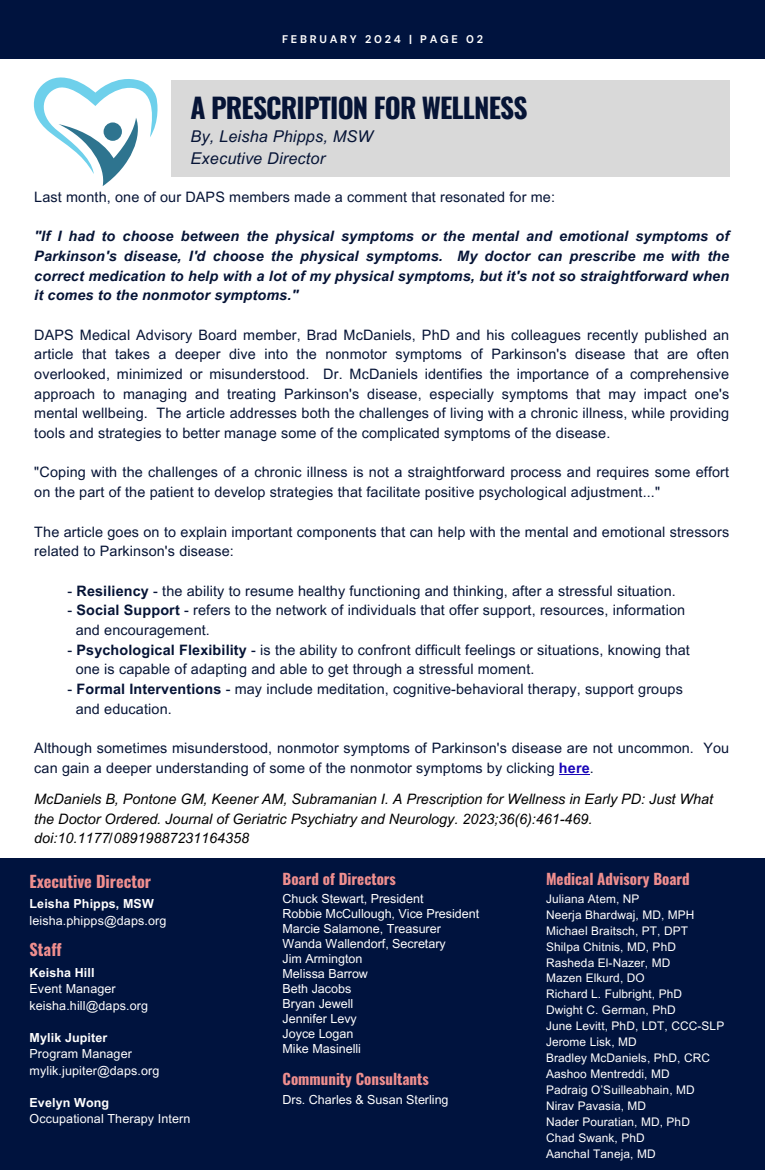
<style>
.page{position:relative;width:765px;height:1170px;background:#fff}
.page>*{position:absolute;margin:0;border:0;box-sizing:border-box;transform-origin:0 0}
.t1{font:700 27.5px "Oswald";letter-spacing:-.03em;color:#061436}
.t2{font:italic 16.25px/22.5px "Arial MT Pro";letter-spacing:.01em;color:#061436}
.t3{font:700 16.25px "Oswald";color:#ef8e8e}
.t4{font:700 15px "Oswald";color:#ef8e8e}
.t5{font:14.38px/19.8px "Arial MT Pro";letter-spacing:.01em;color:#061436}
.t6{font:italic 700 14.38px/19.8px "Arial MT Pro";letter-spacing:.01em;color:#061436;text-align:justify}
.t7{font:italic 14.38px/19.8px "Arial MT Pro";color:#000}
.t8{font:12.5px/15px "Arial MT Pro";color:#fff}
.t9{font:11.88px/16px "Arial MT Pro";letter-spacing:.01em;color:#fff}
.t10{font:700 11.12px "DM Sans";letter-spacing:.25em;color:#fff}
.s1{font-weight:700}
.s2{font-weight:700;color:#1905b8}
</style>
<div class="page">
<div style="left:0;top:0;width:765px;height:59px;background:#00133e"></div>
<svg style="left:33px;top:77px;width:125px;height:109px"></svg>
<div style="left:104px;top:122px;width:18px;height:19px;background:#2e748f;border-radius:50%"></div>
<div style="left:171px;top:81px;width:558px;height:96px;background:#d9d9d9"></div>
<hr style="left:559px;top:774px;width:31px;height:1px;background:#1905b8">
<div style="left:0;top:859px;width:765px;height:311px;background:#00133e"></div>
<p class="t10" style="left:282px;top:32px;width:203px">FEBRUARY 2024 | PAGE 02</p>
<p class="t1" style="left:191px;top:86px;width:339px">A PRESCRIPTION FOR WELLNESS</p>
<p class="t2" style="left:191px;top:127px;width:184px">By, Leisha Phipps, MSW<br>Executive Director</p>
<h1 class="t5" style="left:34px;top:189px;width:522px">Last month, one of our DAPS members made a comment that resonated for me:</h1>
<h3 class="t6" style="left:34px;top:228px;width:696px">"If I had to choose between the physical symptoms or the mental and emotional symptoms of Parkinson's disease, I'd choose the physical symptoms. My doctor can prescribe me with the correct medication to help with a lot of my physical symptoms, but it's not so straightforward when it comes to the nonmotor symptoms."</h3>
<h5 class="t5" style="left:34px;top:327px;width:696px;text-align:justify">DAPS Medical Advisory Board member, Brad McDaniels, PhD and his colleagues recently published an article that takes a deeper dive into the nonmotor symptoms of Parkinson's disease that are often overlooked, minimized or misunderstood. Dr. McDaniels identifies the importance of a comprehensive approach to managing and treating Parkinson's disease, especially symptoms that may impact one's mental wellbeing. The article addresses both the challenges of living with a chronic illness, while providing tools and strategies to better manage some of the complicated symptoms of the disease.</h5>
<h4 class="t5" style="left:34px;top:464px;width:696px">"Coping with the challenges of a chronic illness is not a straightforward process and requires some effort on the part of the patient to develop strategies that facilitate positive psychological adjustment..."</h4>
<h5 class="t5" style="left:34px;top:523px;width:696px">The article goes on to explain important components that can help with the mental and emotional stressors related to Parkinson's disease:</h5>
<h5 class="t5" style="left:67px;top:582px;width:610px">- <span class="s1">Resiliency</span> - the ability to resume healthy functioning and thinking, after a stressful situation.</h5>
<h5 class="t5" style="left:76px;top:602px;width:611px;text-indent:-8px">- <span class="s1">Social Support</span> - refers to the network of individuals that offer support, resources, information and encouragement.</h5>
<h5 class="t5" style="left:76px;top:642px;width:616px;text-indent:-8px">- <span class="s1">Psychological Flexibility</span> - is the ability to confront difficult feelings or situations, knowing that one is capable of adapting and able to get through a stressful moment.</h5>
<h5 class="t5" style="left:76px;top:681px;width:609px;text-indent:-8px">- <span class="s1">Formal Interventions</span> - may include meditation, cognitive-behavioral therapy, support groups and education.</h5>
<h5 class="t5" style="left:34px;top:740px;width:696px">Although sometimes misunderstood, nonmotor symptoms of Parkinson's disease are not uncommon. You can gain a deeper understanding of some of the nonmotor symptoms by clicking <span class="s2">here</span>.</h5>
<h2 class="t7" style="left:34px;top:791px;width:680px">McDaniels B, Pontone GM, Keener AM, Subramanian I. A Prescription for Wellness in Early PD: Just What the Doctor Ordered. Journal of Geriatric Psychiatry and Neurology. 2023;36(6):461-469. doi:10.1177/08919887231164358</h2>
<h5 class="t3" style="left:30px;top:868px;width:123px">Executive Director</h5>
<h5 class="t4" style="left:283px;top:867px;width:115px">Board of Directors</h5>
<h5 class="t4" style="left:546px;top:867px;width:145px">Medical Advisory Board</h5>
<h2 class="t8" style="left:283px;top:893px;width:198px">Chuck Stewart, President<br>Robbie McCullough, Vice President<br>Marcie Salamone, Treasurer<br>Wanda Wallendorf, Secretary<br>Jim Armington<br>Melissa Barrow<br>Beth Jacobs<br>Bryan Jewell<br>Jennifer Levy<br>Joyce Logan<br>Mike Masinelli</h2>
<h6 class="t4" style="left:283px;top:1067px;width:148px">Community Consultants</h6>
<h2 class="t8" style="left:283px;top:1093px;width:168px">Drs. Charles &amp; Susan Sterling</h2>
<h2 class="t9" style="left:546px;top:892px;width:180px">Juliana Atem, NP<br>Neerja Bhardwaj, MD, MPH<br>Michael Braitsch, PT, DPT<br>Shilpa Chitnis, MD, PhD<br>Rasheda El-Nazer, MD<br>Mazen Elkurd, DO<br>Richard L. Fulbright, PhD<br>Dwight C. German, PhD<br>June Levitt, PhD, LDT, CCC-SLP<br>Jerome Lisk, MD<br>Bradley McDaniels, PhD, CRC<br>Aashoo Mentreddi, MD<br>Padraig O’Suilleabhain, MD<br>Nirav Pavasia, MD<br>Nader Pouratian, MD, PhD<br>Chad Swank, PhD</h2>
<h6 class="t9" style="left:546px;top:1147px;width:111px">Aanchal Taneja, MD</h6>
<h6 class="t8" style="left:30px;top:897px;width:138px;line-height:16.9px"><span class="s1">Leisha Phipps, MSW </span>leisha.phipps@daps.org</h6>
<h6 class="t8" style="left:30px;top:965px;width:120px;line-height:16.9px"><span class="s1">Keisha Hill<br></span>Event Manager keisha.hill@daps.org</h6>
<h6 class="t3" style="left:30px;top:937px;width:34px">Staff</h6>
<h2 class="t8" style="left:30px;top:1030px;width:131px;line-height:16.9px"><span class="s1">Mylik Jupiter<br></span>Program Manager mylik.jupiter@daps.org</h2>
<h6 class="t8" style="left:30px;top:1095px;width:162px;line-height:16.9px"><span class="s1">Evelyn Wong<br></span>Occupational Therapy Intern</h6>
</div>
